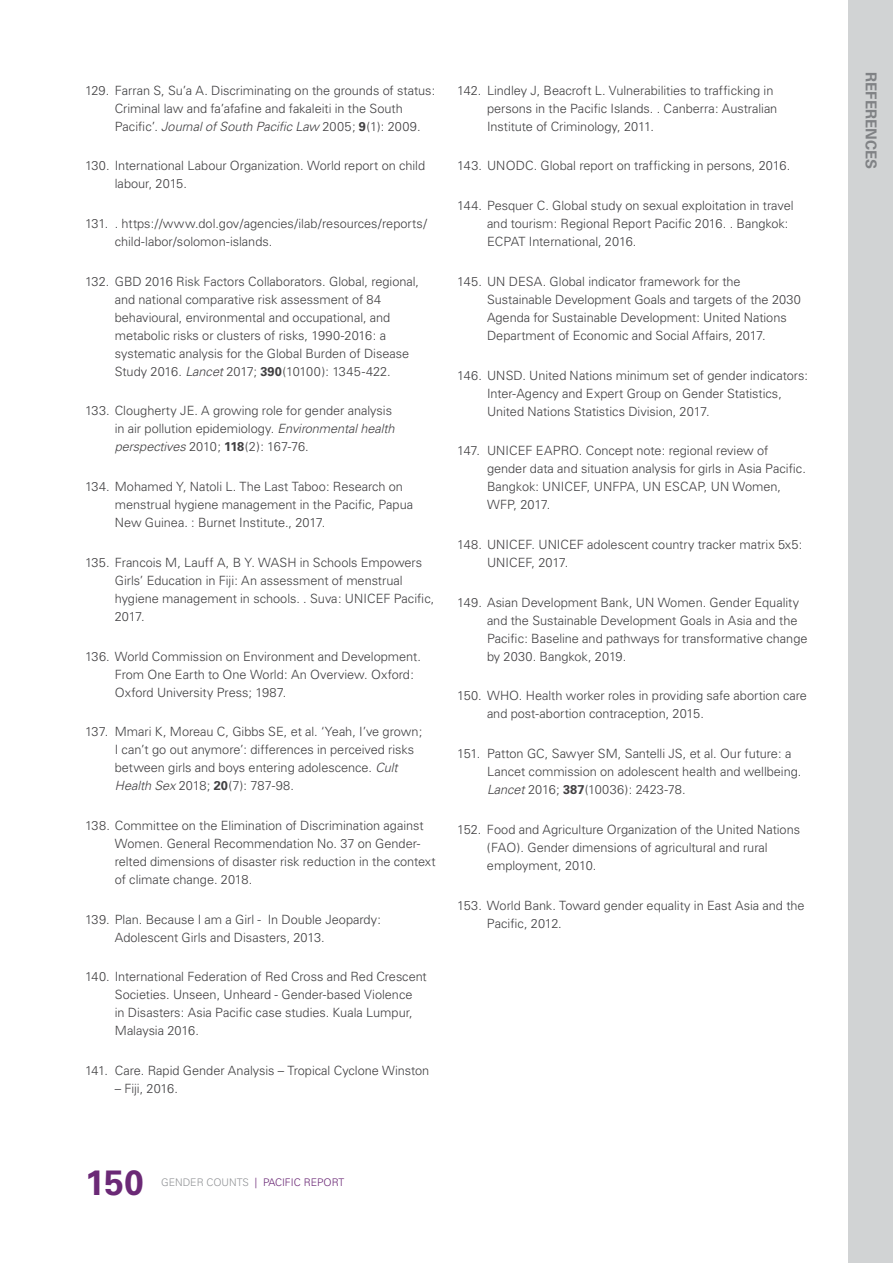
<style>
.page{position:relative;width:893px;height:1263px;background:#fff}
.page>*{position:absolute;margin:0;border:0;box-sizing:border-box;transform-origin:0 0}
.t1{font:700 35.1px "Univers CE";color:#6b2976}
.t2{font:700 15px "Univers CE";color:#808285}
.t3{font:300 12.75px/18px "Univers CE";letter-spacing:-.005em;color:#414042}
.t4{font:300 10.5px "Univers CE";color:#6b2976}
.s1{font-style:italic}
.s2{font-weight:700}
.s3{color:#939598}
</style>
<div class="page">
<div style="left:849px;top:0;width:44px;height:1263px;background:#d1d3d4"></div>
<p class="t3" style="left:115px;top:81px;width:322px;text-indent:-30px">129. Farran S, Su’a A. Discriminating on the grounds of status:<br>Criminal law and fa’afafine and fakaleiti in the South<br>Pacific’. <span class="s1">Journal of South Pacific Law</span> 2005; <span class="s2">9</span>(1): 2009.</p>
<p class="t3" style="left:115px;top:157px;width:312px;text-indent:-30px">130. International Labour Organization. World report on child labour, 2015.</p>
<p class="t3" style="left:115px;top:215px;width:314px;text-indent:-30px">131. . https://www.dol.gov/agencies/ilab/resources/reports/ child-labor/solomon-islands.</p>
<p class="t3" style="left:115px;top:272px;width:306px;text-indent:-30px">132. GBD 2016 Risk Factors Collaborators. Global, regional, and national comparative risk assessment of 84 behavioural, environmental and occupational, and metabolic risks or clusters of risks, 1990-2016: a systematic analysis for the Global Burden of Disease Study 2016. <span class="s1">Lancet</span> 2017; <span class="s2">390</span>(10100): 1345-422.</p>
<p class="t3" style="left:115px;top:402px;width:281px;text-indent:-30px">133. Clougherty JE. A growing role for gender analysis in air pollution epidemiology. <span class="s1">Environmental health perspectives</span> 2010; <span class="s2">118</span>(2): 167-76.</p>
<p class="t3" style="left:115px;top:478px;width:300px;text-indent:-30px">134. Mohamed Y, Natoli L. The Last Taboo: Research on menstrual hygiene management in the Pacific, Papua<br>New Guinea. : Burnet Institute., 2017.</p>
<p class="t3" style="left:115px;top:554px;width:321px;text-indent:-30px">135. Francois M, Lauff A, B Y. WASH in Schools Empowers Girls’ Education in Fiji: An assessment of menstrual hygiene management in schools. . Suva: UNICEF Pacific, 2017.</p>
<p class="t3" style="left:115px;top:647px;width:308px;text-indent:-30px">136. World Commission on Environment and Development.<br>From One Earth to One World: An Overview. Oxford:<br>Oxford University Press; 1987.</p>
<p class="t3" style="left:115px;top:723px;width:309px;text-indent:-30px">137. Mmari K, Moreau C, Gibbs SE, et al. ‘Yeah, I’ve grown; I can’t go out anymore’: differences in perceived risks between girls and boys entering adolescence. <span class="s1">Cult Health Sex</span> 2018; <span class="s2">20</span>(7): 787-98.</p>
<p class="t3" style="left:115px;top:817px;width:322px;text-indent:-30px">138. Committee on the Elimination of Discrimination against Women. General Recommendation No. 37 on Gender&shy;relted dimensions of disaster risk reduction in the context of climate change. 2018.</p>
<p class="t3" style="left:115px;top:910px;width:268px;text-indent:-30px">139. Plan. Because I am a Girl - In Double Jeopardy:<br>Adolescent Girls and Disasters, 2013.</p>
<p class="t3" style="left:115px;top:968px;width:314px;text-indent:-30px">140. International Federation of Red Cross and Red Crescent Societies. Unseen, Unheard - Gender-based Violence<br>in Disasters: Asia Pacific case studies. Kuala Lumpur, Malaysia 2016.</p>
<p class="t3" style="left:85px;top:1062px;width:346px">141. Care. Rapid Gender Analysis – Tropical Cyclone Winston</p>
<p class="t3" style="left:115px;top:1080px;width:65px">– Fiji, 2016.</p>
<p class="t3" style="left:487px;top:81px;width:292px;text-indent:-30px">142. Lindley J, Beacroft L. Vulnerabilities to trafficking in persons in the Pacific Islands. . Canberra: Australian<br>Institute of Criminology, 2011.</p>
<p class="t3" style="left:457px;top:157px;width:334px">143. UNODC. Global report on trafficking in persons, 2016.</p>
<p class="t3" style="left:487px;top:197px;width:308px;text-indent:-30px">144. Pesquer C. Global study on sexual exploitation in travel and tourism: Regional Report Pacific 2016. . Bangkok:<br>ECPAT International, 2016.</p>
<p class="t3" style="left:487px;top:273px;width:315px;text-indent:-30px">145. UN DESA. Global indicator framework for the Sustainable Development Goals and targets of the 2030<br>Agenda for Sustainable Development: United Nations Department of Economic and Social Affairs, 2017.</p>
<p class="t3" style="left:487px;top:366px;width:323px;text-indent:-30px">146. UNSD. United Nations minimum set of gender indicators:<br>Inter-Agency and Expert Group on Gender Statistics,<br>United Nations Statistics Division, 2017.</p>
<p class="t3" style="left:487px;top:442px;width:320px;text-indent:-30px">147. UNICEF EAPRO. Concept note: regional review of gender data and situation analysis for girls in Asia Pacific.<br>Bangkok: UNICEF, UNFPA, UN ESCAP, UN Women, WFP, 2017.</p>
<p class="t3" style="left:487px;top:536px;width:317px;text-indent:-30px">148. UNICEF. UNICEF adolescent country tracker matrix 5x5:<br>UNICEF, 2017.</p>
<p class="t3" style="left:487px;top:593px;width:322px;text-indent:-30px">149. Asian Development Bank, UN Women. Gender Equality and the Sustainable Development Goals in Asia and the Pacific: Baseline and pathways for transformative change by 2030. Bangkok, 2019.</p>
<p class="t3" style="left:487px;top:687px;width:322px;text-indent:-30px">150. WHO. Health worker roles in providing safe abortion care and post-abortion contraception, 2015.</p>
<p class="t3" style="left:487px;top:745px;width:316px;text-indent:-30px">151. Patton GC, Sawyer SM, Santelli JS, et al. Our future: a<br>Lancet commission on adolescent health and wellbeing.<br><span class="s1">Lancet</span> 2016; <span class="s2">387</span>(10036): 2423-78.</p>
<p class="t3" style="left:487px;top:820px;width:315px;text-indent:-30px">152. Food and Agriculture Organization of the United Nations (FAO). Gender dimensions of agricultural and rural employment, 2010.</p>
<p class="t3" style="left:487px;top:896px;width:319px;text-indent:-30px">153. World Bank. Toward gender equality in East Asia and the<br>Pacific, 2012.</p>
<h1 class="t1" style="left:85px;top:1161px;width:60px">150</h1>
<p class="t4" style="left:161px;top:1176px;width:185px"><span class="s3">GENDER COUNTS</span> | PACIFIC REPORT</p>
<p class="t2" style="left:880px;top:72px;width:98px;rotate:90deg">REFERENCES</p>
</div>
